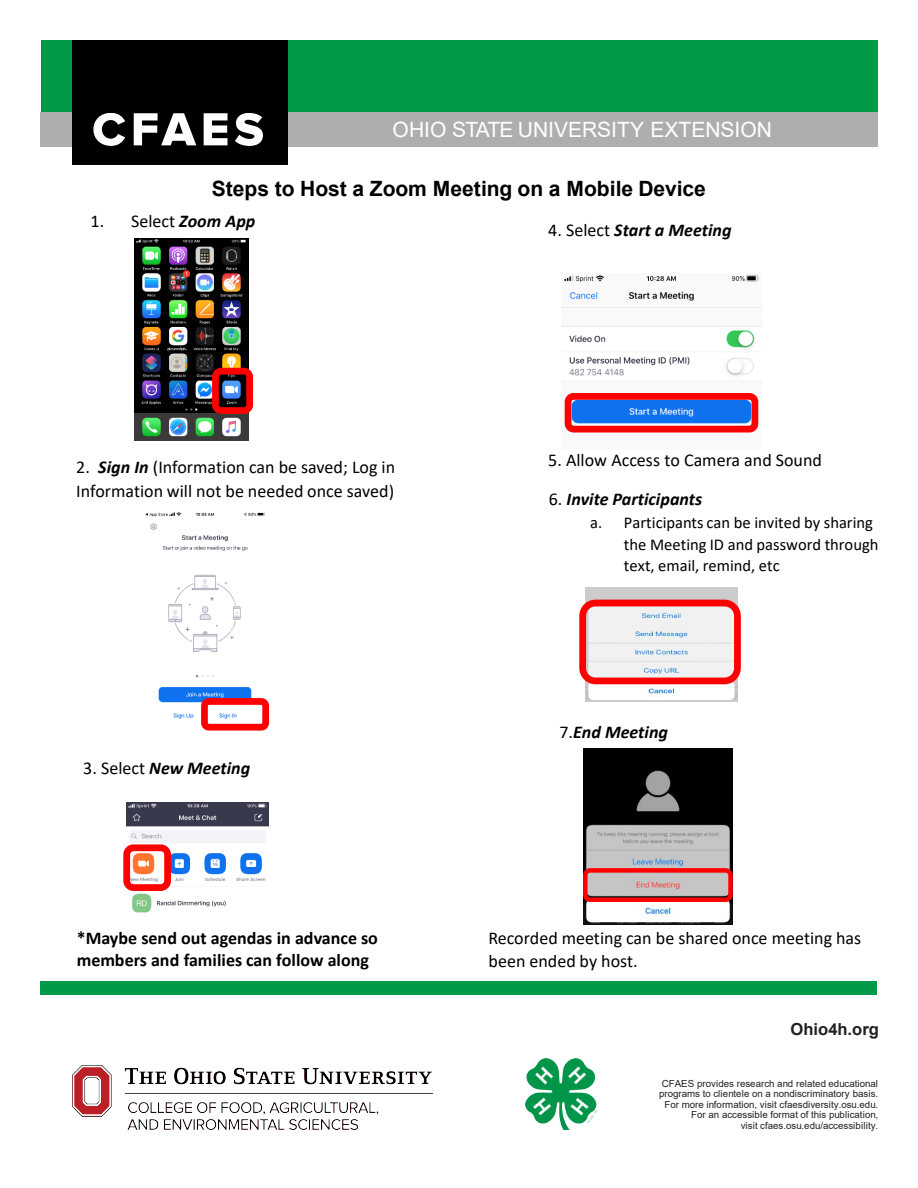
<style>
.page{position:relative;width:918px;height:1188px;background:#fff}
.page>*{position:absolute;margin:0;border:0;box-sizing:border-box;transform-origin:0 0}
.t1{font:700 21px "Arial";color:#000}
.t2{font:21px "Arial";color:#fff}
.t3{font:18px/23.2px "Calibri";color:#000}
.t4{font:italic 700 18px "Calibri";color:#000}
.t5{font:700 18px/21.6px "Calibri";letter-spacing:-.005em;color:#000}
.t6{font:16.5px/21.3px "Calibri";color:#000}
.t7{font:700 16.5px "Arial";color:#231f20}
.t8{font:9.75px/10.5px "Arial";color:#231f20;text-align:right}
.s1{font-weight:700;font-style:italic}
.s2{font-weight:400;font-style:normal}
</style>
<div class="page">
<div style="left:41px;top:40px;width:836px;height:72px;background:#009a49"></div>
<div style="left:40px;top:981px;width:838px;height:14px;background:#009a49"></div>
<div style="left:40px;top:112px;width:837px;height:35px;background:#b0adad"></div>
<div style="left:72px;top:40px;width:215px;height:125px;background:#000"></div>
<img style="left:526px;top:1059px;width:71px;height:71px">
<img style="left:73px;top:1065px;width:359px;height:65px">
<svg style="left:93px;top:113px;width:32px;height:33px"></svg>
<svg style="left:134px;top:113px;width:62px;height:32px"></svg>
<svg style="left:204px;top:113px;width:24px;height:32px"></svg>
<svg style="left:235px;top:113px;width:28px;height:33px"></svg>
<img style="left:134px;top:238px;width:114px;height:202px">
<div style="left:212px;top:368px;width:41px;height:46px;border:7px solid #f00;border-radius:6px"></div>
<img style="left:145px;top:512px;width:120px;height:207px">
<div style="left:201px;top:698px;width:68px;height:33px;border:7px solid #f00;border-radius:4px"></div>
<img style="left:127px;top:803px;width:141px;height:110px">
<div style="left:123px;top:844px;width:48px;height:47px;border:7px solid #f00;border-radius:7px"></div>
<img style="left:561px;top:275px;width:201px;height:158px">
<div style="left:565px;top:393px;width:193px;height:39px;border:7px solid #f00;border-radius:5px"></div>
<img style="left:586px;top:587px;width:151px;height:115px">
<div style="left:579px;top:600px;width:162px;height:84px;border:7px solid #f00;border-radius:13px"></div>
<img style="left:583px;top:748px;width:150px;height:176px">
<div style="left:583px;top:868px;width:150px;height:34px;border:4px solid #f00;border-radius:5px"></div>
<p class="t2" style="left:393px;top:116px;width:381px">OHIO STATE UNIVERSITY EXTENSION</p>
<p class="t1" style="left:212px;top:174px;width:496px">Steps to Host a Zoom Meeting on a Mobile Device</p>
<p class="t3" style="left:91px;top:209px;width:166px">1. Select <span class="s1">Zoom App</span></p>
<p class="t4" style="left:548px;top:217px;width:185px"><span class="s2">4. Select</span> Start a Meeting</p>
<p class="t3" style="left:76px;top:455px;width:320px">2. <span class="s1">Sign In</span> (Information can be saved; Log in<br>Information will not be needed once saved)</p>
<p class="t4" style="left:83px;top:756px;width:169px"><span class="s2">3. Select</span> New Meeting</p>
<p class="t5" style="left:77px;top:927px;width:303px">*Maybe send out agendas in advance so members and families can follow along</p>
<p class="t3" style="left:548px;top:448px;width:275px">5. Allow Access to Camera and Sound</p>
<p class="t4" style="left:549px;top:487px;width:155px"><span class="s2">6.</span> Invite Participants</p>
<p class="t6" style="left:624px;top:512px;width:256px;text-indent:-34px">a. Participants can be invited by sharing the Meeting ID and password through text, email, remind, etc</p>
<p class="t4" style="left:559px;top:719px;width:110px"><span class="s2">7.</span>End Meeting</p>
<p class="t3" style="left:488px;top:926px;width:374px">Recorded meeting can be shared once meeting has been ended by host.</p>
<p class="t7" style="left:791px;top:1018px;width:90px">Ohio4h.org</p>
<p class="t8" style="left:659px;top:1078px;width:221px">CFAES provides research and related educational programs to clientele on a nondiscriminatory basis.<br>For more information, visit cfaesdiversity.osu.edu.<br>For an accessible format of this publication,<br>visit cfaes.osu.edu/accessibility.</p>
</div>
